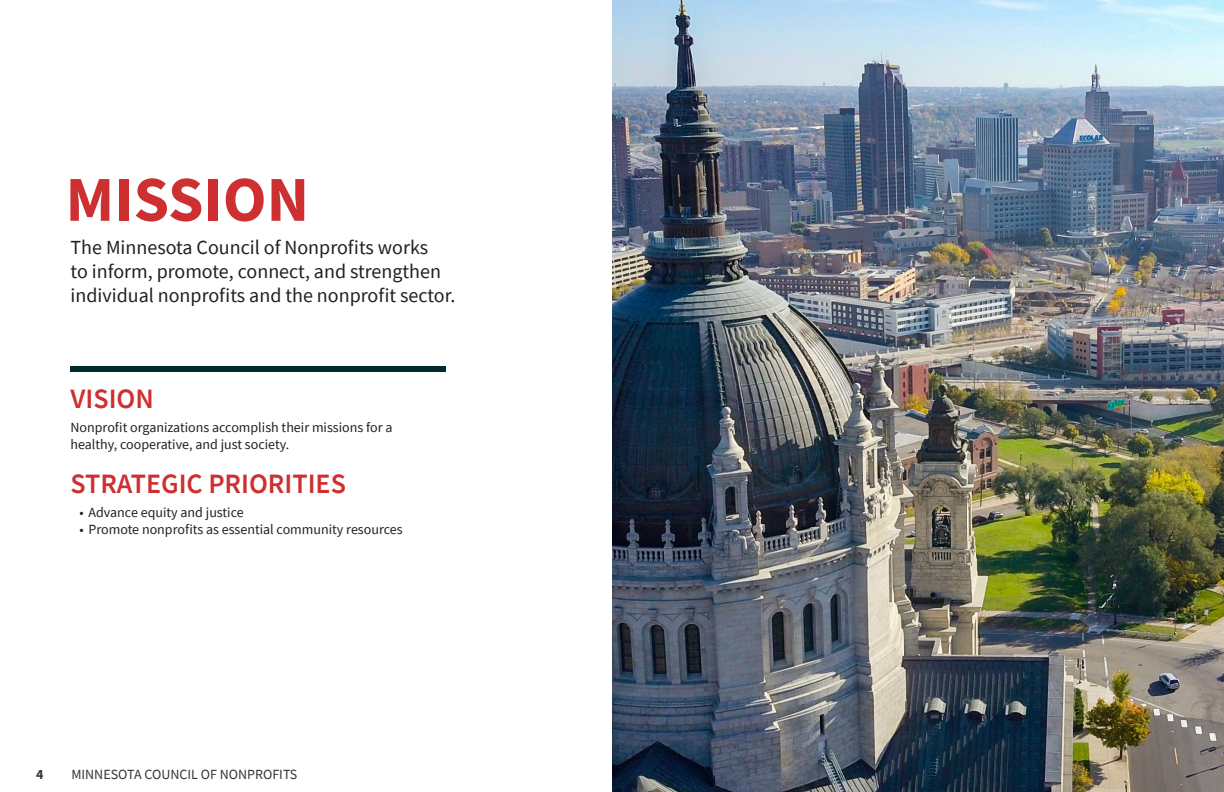
<style>
.page{position:relative;width:1224px;height:792px;background:#fff}
.page>*{position:absolute;margin:0;border:0;box-sizing:border-box;transform-origin:0 0}
.t1{font:700 64px "Source Sans Pro";color:#ce3031}
.t2{font:600 28px "Source Sans Pro";color:#ce3031}
.t3{font:20px "Source Sans Pro";color:#231f20}
.t4{font:14px "Source Sans Pro";color:#231f20}
.t5{font:14px "Source Sans Pro";color:#373436}
.t6{font:700 14px "Source Sans Pro";color:#373436}
</style>
<div class="page">
<img style="left:612px;top:0;width:612px;height:792px">
<div style="left:71px;top:366px;width:375px;height:6px;background:#022b2e"></div>
<p class="t1" style="left:66px;top:156px;width:245px">MISSION</p>
<p class="t3" style="left:71px;top:235px;width:359px">The Minnesota Council of Nonprofits works</p>
<p class="t3" style="left:71px;top:259px;width:372px">to inform, promote, connect, and strengthen</p>
<p class="t3" style="left:71px;top:283px;width:387px">individual nonprofits and the nonprofit sector.</p>
<p class="t2" style="left:71px;top:381px;width:85px">VISION</p>
<p class="t4" style="left:71px;top:419px;width:323px">Nonprofit organizations accomplish their missions for a</p>
<p class="t4" style="left:71px;top:436px;width:220px">healthy, cooperative, and just society.</p>
<p class="t2" style="left:71px;top:466px;width:277px">STRATEGIC PRIORITIES</p>
<p class="t4" style="left:80px;top:504px;width:166px">• Advance equity and justice</p>
<p class="t4" style="left:80px;top:521px;width:325px">• Promote nonprofits as essential community resources</p>
<p class="t6" style="left:36px;top:765px;width:9px">4</p>
<p class="t5" style="left:71px;top:766px;width:228px">MINNESOTA COUNCIL OF NONPROFITS</p>
</div>
